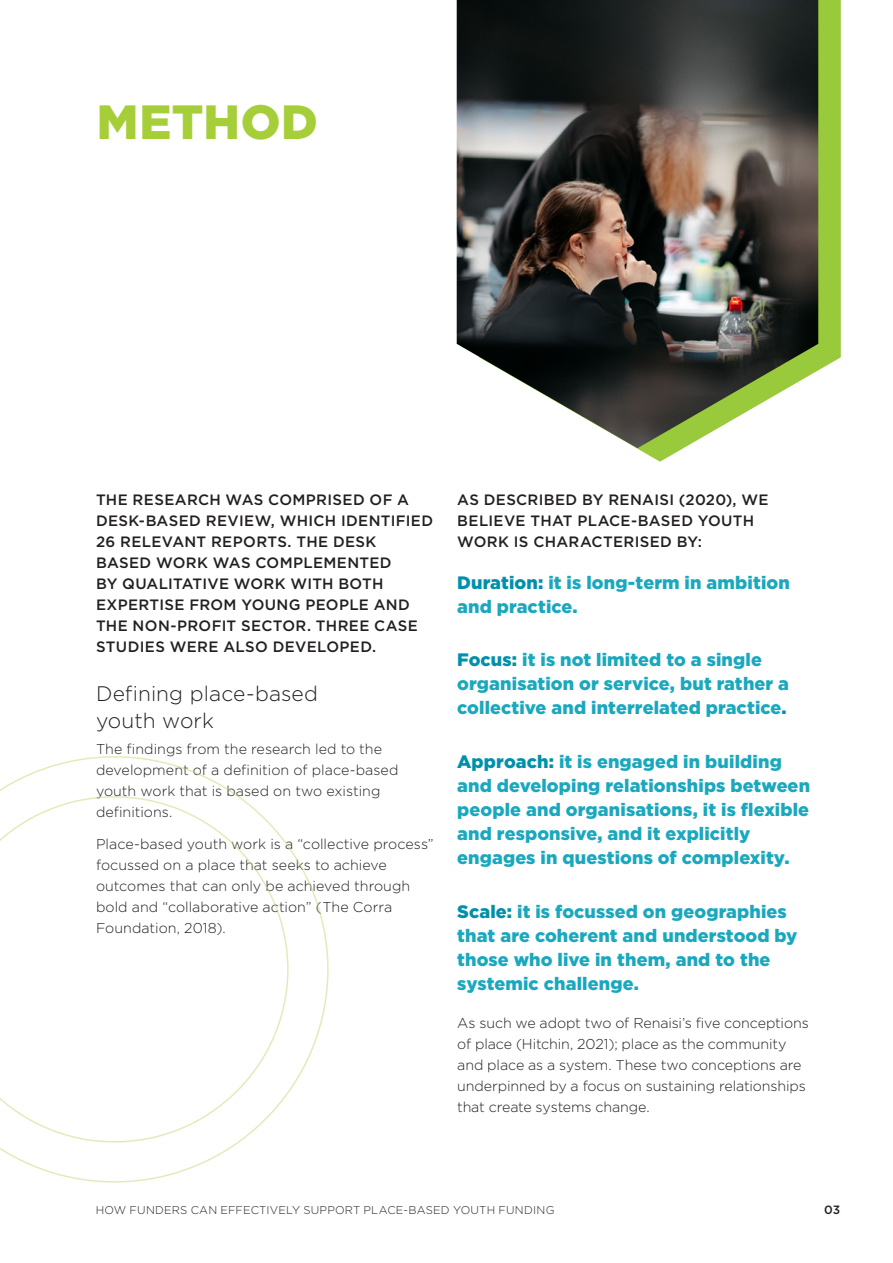
<style>
.page{position:relative;width:893px;height:1263px;background:#fff}
.page>*{position:absolute;margin:0;border:0;box-sizing:border-box;transform-origin:0 0}
.CT_TITLE{font:900 48px "Gotham";letter-spacing:.01em;color:#a6ce39}
.CT_sub{font:300 21px/27px "Gotham";letter-spacing:.005em;color:#231f20}
.key_text_smaller{font:900 18px/24px "Gotham";letter-spacing:.005em;color:#1aa8be}
.Can_do_title{font:500 15px/21px "Gotham";letter-spacing:.025em;color:#231f20}
.mini_title{font:500 15px/21px "Gotham";letter-spacing:.02em;color:#231f20}
._04_Body{font:300 14.25px/21px "Gotham";letter-spacing:-.005em;color:#231f20}
.t1{font:500 12px "Gotham";color:#231f20}
.t2{font:300 11.25px "Gotham";letter-spacing:.015em;color:#231f20}
.s1{color:#0090ab}
</style>
<div class="page">
<svg style="left:636px;top:0;width:205px;height:462px;fill:#99ca3b"></svg>
<img style="left:457px;top:0;width:361px;height:448px">
<svg style="left:0;top:756px;width:329px;height:427px"></svg>
<p class="CT_TITLE" style="left:97px;top:95px;width:223px">METHOD</p>
<p class="Can_do_title" style="left:96px;top:488px;width:339px">THE RESEARCH WAS COMPRISED OF A<br>DESK-BASED REVIEW, WHICH IDENTIFIED<br>26 RELEVANT REPORTS. THE DESK<br>BASED WORK WAS COMPLEMENTED<br>BY QUALITATIVE WORK WITH BOTH<br>EXPERTISE FROM YOUNG PEOPLE AND<br>THE NON-PROFIT SECTOR. THREE CASE<br>STUDIES WERE ALSO DEVELOPED.</p>
<p class="CT_sub" style="left:96px;top:680px;width:224px">Defining place-based youth work</p>
<p class="_04_Body" style="left:96px;top:738px;width:304px">The findings from the research led to the development of a definition of place-based youth work that is based on two existing definitions.</p>
<p class="_04_Body" style="left:96px;top:833px;width:339px">Place-based youth work is a “collective process” focussed on a place that seeks to achieve outcomes that can only be achieved through bold and “collaborative action” (The Corra Foundation, 2018).</p>
<p class="mini_title" style="left:457px;top:488px;width:313px">AS DESCRIBED BY RENAISI (2020), WE<br>BELIEVE THAT PLACE-BASED YOUTH<br>WORK IS CHARACTERISED BY:</p>
<p class="key_text_smaller" style="left:457px;top:570px;width:334px"><span class="s1">Duration:</span> it is long-term in ambition and practice.</p>
<p class="key_text_smaller" style="left:457px;top:647px;width:333px"><span class="s1">Focus:</span> it is not limited to a single organisation or service, but rather a collective and interrelated practice<span class="s1">.</span></p>
<p class="key_text_smaller" style="left:457px;top:749px;width:354px"><span class="s1">Approach:</span> it is engaged in building and developing relationships between people and organisations, it is flexible and responsive, and it explicitly engages in questions of complexity.</p>
<p class="key_text_smaller" style="left:457px;top:899px;width:342px"><span class="s1">Scale:</span> it is focussed on geographies that are coherent and understood by those who live in them, and to the systemic challenge.</p>
<p class="_04_Body" style="left:457px;top:1012px;width:353px">As such we adopt two of Renaisi’s five conceptions of place (Hitchin, 2021); place as the community and place as a system. These two conceptions are underpinned by a focus on sustaining relationships that create systems change.</p>
<p class="t2" style="left:96px;top:1204px;width:460px">HOW FUNDERS CAN EFFECTIVELY SUPPORT PLACE-BASED YOUTH FUNDING</p>
<p class="t1" style="left:824px;top:1203px;width:18px">03</p>
</div>
